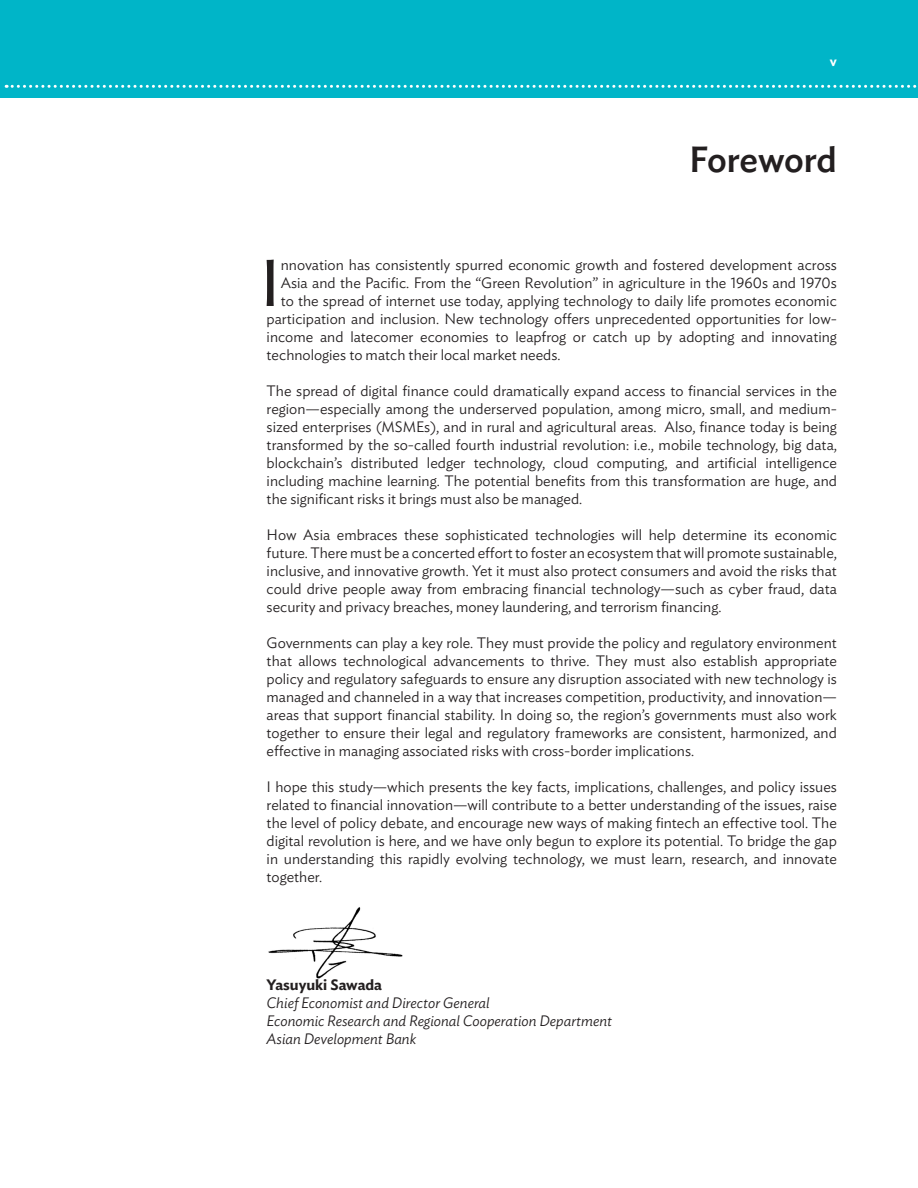
<style>
.page{position:relative;width:918px;height:1188px;background:#fff}
.page>*{position:absolute;margin:0;border:0;box-sizing:border-box;transform-origin:0 0}
.Body_text{font:65.55px "Ideal Sans";color:#231f20}
.Body_text-2{font:500 36px "Ideal Sans";letter-spacing:-.01em;color:#231f20}
.Body_text-3{font:300 15px/18px "Ideal Sans";color:#231f20;text-align:justify}
.Body_text-4{font:italic 300 15px "Ideal Sans";color:#231f20}
.Body_text-5{font:600 15px "Ideal Sans";color:#231f20}
.t1{font:600 13.5px "Ideal Sans";color:#fff}
</style>
<div class="page">
<div style="left:0;top:0;width:918px;height:97px;background:#00b5c8"></div>
<svg style="left:6px;top:85px;width:911px;height:3px"></svg>
<img style="left:268px;top:907px;width:135px;height:72px">
<p class="t1" style="left:830px;top:51px;width:9px">v</p>
<p class="Body_text-2" style="left:689px;top:131px;width:149px">Foreword</p>
<p class="Body_text" style="left:260px;top:233px;width:22px">I</p>
<p class="Body_text-3" style="left:281px;top:254px;width:558px">nnovation has consistently spurred economic growth and fostered development across</p>
<p class="Body_text-3" style="left:281px;top:272px;width:558px">Asia and the Pacific. From the “Green Revolution” in agriculture in the 1960s and 1970s</p>
<p class="Body_text-3" style="left:281px;top:290px;width:558px">to the spread of internet use today, applying technology to daily life promotes economic</p>
<p class="Body_text-3" style="left:267px;top:308px;width:572px">participation and inclusion. New technology offers unprecedented opportunities for low-</p>
<p class="Body_text-3" style="left:267px;top:326px;width:572px">income and latecomer economies to leapfrog or catch up by adopting and innovating</p>
<p class="Body_text-3" style="left:267px;top:344px;width:295px">technologies to match their local market needs.</p>
<p class="Body_text-3" style="left:267px;top:380px;width:572px">The spread of digital finance could dramatically expand access to financial services in the region—especially among the underserved population, among micro, small, and medium&shy;sized enterprises (MSMEs), and in rural and agricultural areas. Also, finance today is being transformed by the so-called fourth industrial revolution: i.e., mobile technology, big data, blockchain’s distributed ledger technology, cloud computing, and artificial intelligence including machine learning. The potential benefits from this transformation are huge, and the significant risks it brings must also be managed.</p>
<p class="Body_text-3" style="left:267px;top:524px;width:572px">How Asia embraces these sophisticated technologies will help determine its economic future. There must be a concerted effort to foster an ecosystem that will promote sustainable, inclusive, and innovative growth. Yet it must also protect consumers and avoid the risks that could drive people away from embracing financial technology—such as cyber fraud, data security and privacy breaches, money laundering, and terrorism financing.</p>
<p class="Body_text-3" style="left:267px;top:632px;width:572px">Governments can play a key role. They must provide the policy and regulatory environment that allows technological advancements to thrive. They must also establish appropriate policy and regulatory safeguards to ensure any disruption associated with new technology is managed and channeled in a way that increases competition, productivity, and innovation— areas that support financial stability. In doing so, the region’s governments must also work together to ensure their legal and regulatory frameworks are consistent, harmonized, and effective in managing associated risks with cross-border implications.</p>
<p class="Body_text-3" style="left:267px;top:776px;width:572px">I hope this study—which presents the key facts, implications, challenges, and policy issues related to financial innovation—will contribute to a better understanding of the issues, raise the level of policy debate, and encourage new ways of making fintech an effective tool. The digital revolution is here, and we have only begun to explore its potential. To bridge the gap in understanding this rapidly evolving technology, we must learn, research, and innovate together.</p>
<p class="Body_text-5" style="left:267px;top:973px;width:117px">Yasuyuki Sawada</p>
<p class="Body_text-4" style="left:267px;top:991px;width:225px">Chief Economist and Director General</p>
<p class="Body_text-4" style="left:267px;top:1009px;width:347px">Economic Research and Regional Cooperation Department</p>
<p class="Body_text-4" style="left:267px;top:1027px;width:151px">Asian Development Bank</p>
</div>
